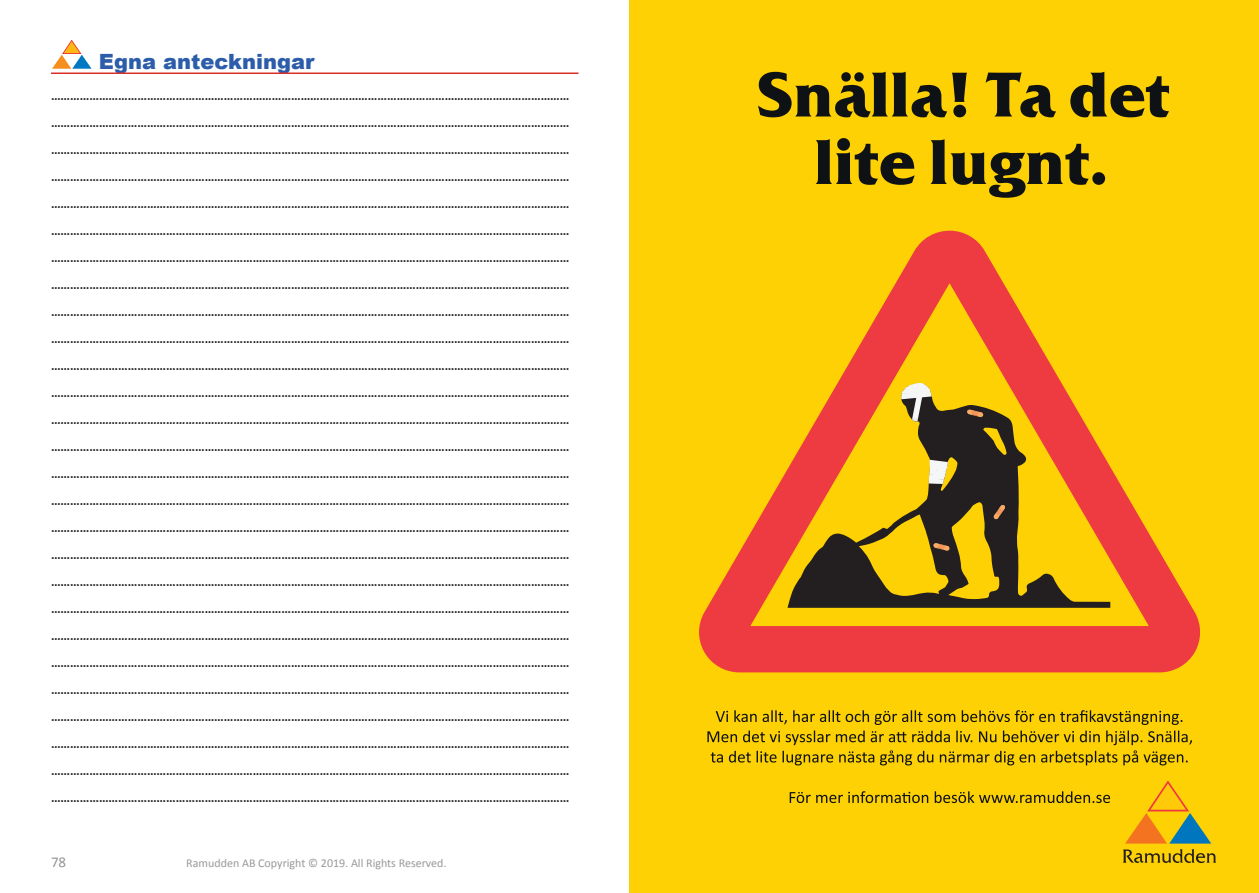
<style>
.page{position:relative;width:1259px;height:893px;background:#fff}
.page>*{position:absolute;margin:0;border:0;box-sizing:border-box;transform-origin:0 0}
.t1{font:900 21px "Arial";color:#2c5caa}
.t2{font:15px "Calibri";color:#939598}
.t3{font:700 13.5px/27px "Calibri";color:#231f20;text-align:justify}
.t4{font:12px "Calibri";color:#97999c}
</style>
<div class="page">
<div style="left:629px;top:0;width:630px;height:893px;background:#fed105"></div>
<svg style="left:699px;top:231px;width:501px;height:441px"></svg>
<svg style="left:750px;top:283px;width:398px;height:343px"></svg>
<svg style="left:787px;top:383px;width:323px;height:225px"></svg>
<svg style="left:983px;top:428px;width:23px;height:27px"></svg>
<svg style="left:900px;top:383px;width:31px;height:39px"></svg>
<svg style="left:928px;top:457px;width:29px;height:34px"></svg>
<svg style="left:967px;top:409px;width:16px;height:8px"></svg>
<svg style="left:858px;top:502px;width:147px;height:97px"></svg>
<svg style="left:815px;top:138px;width:99px;height:47px"></svg>
<svg style="left:930px;top:139px;width:175px;height:59px"></svg>
<svg style="left:707px;top:710px;width:485px;height:55px"></svg>
<svg style="left:789px;top:791px;width:321px;height:12px"></svg>
<svg style="left:758px;top:72px;width:209px;height:45px"></svg>
<svg style="left:985px;top:72px;width:71px;height:45px"></svg>
<svg style="left:1070px;top:72px;width:99px;height:45px"></svg>
<svg style="left:1123px;top:780px;width:93px;height:83px"></svg>
<svg style="left:52px;top:40px;width:40px;height:29px"></svg>
<hr style="left:51px;top:72px;width:527px;height:2px;background:#da2f26">
<h1 class="t1" style="left:99px;top:46px;width:217px">Egna anteckningar</h1>
<p class="t3" style="left:51px;top:82px;width:520px">……………………………………………………………………………………………………………………………………………… ……………………………………………………………………………………………………………………………………………… ……………………………………………………………………………………………………………………………………………… ……………………………………………………………………………………………………………………………………………… ……………………………………………………………………………………………………………………………………………… ……………………………………………………………………………………………………………………………………………… ……………………………………………………………………………………………………………………………………………… ……………………………………………………………………………………………………………………………………………… ……………………………………………………………………………………………………………………………………………… ……………………………………………………………………………………………………………………………………………… ……………………………………………………………………………………………………………………………………………… ……………………………………………………………………………………………………………………………………………… ……………………………………………………………………………………………………………………………………………… ……………………………………………………………………………………………………………………………………………… ……………………………………………………………………………………………………………………………………………… ……………………………………………………………………………………………………………………………………………… ……………………………………………………………………………………………………………………………………………… ……………………………………………………………………………………………………………………………………………… ……………………………………………………………………………………………………………………………………………… ……………………………………………………………………………………………………………………………………………… ……………………………………………………………………………………………………………………………………………… ……………………………………………………………………………………………………………………………………………… ……………………………………………………………………………………………………………………………………………… ……………………………………………………………………………………………………………………………………………… ……………………………………………………………………………………………………………………………………………… ……………………………………………………………………………………………………………………………………………… ………………………………………………………………………………………………………………………………………………</p>
<p class="t2" style="left:51px;top:852px;width:17px">78</p>
<p class="t4" style="left:186px;top:855px;width:262px">Ramudden AB Copyright © 2019. All Rights Reserved.</p>
</div>
